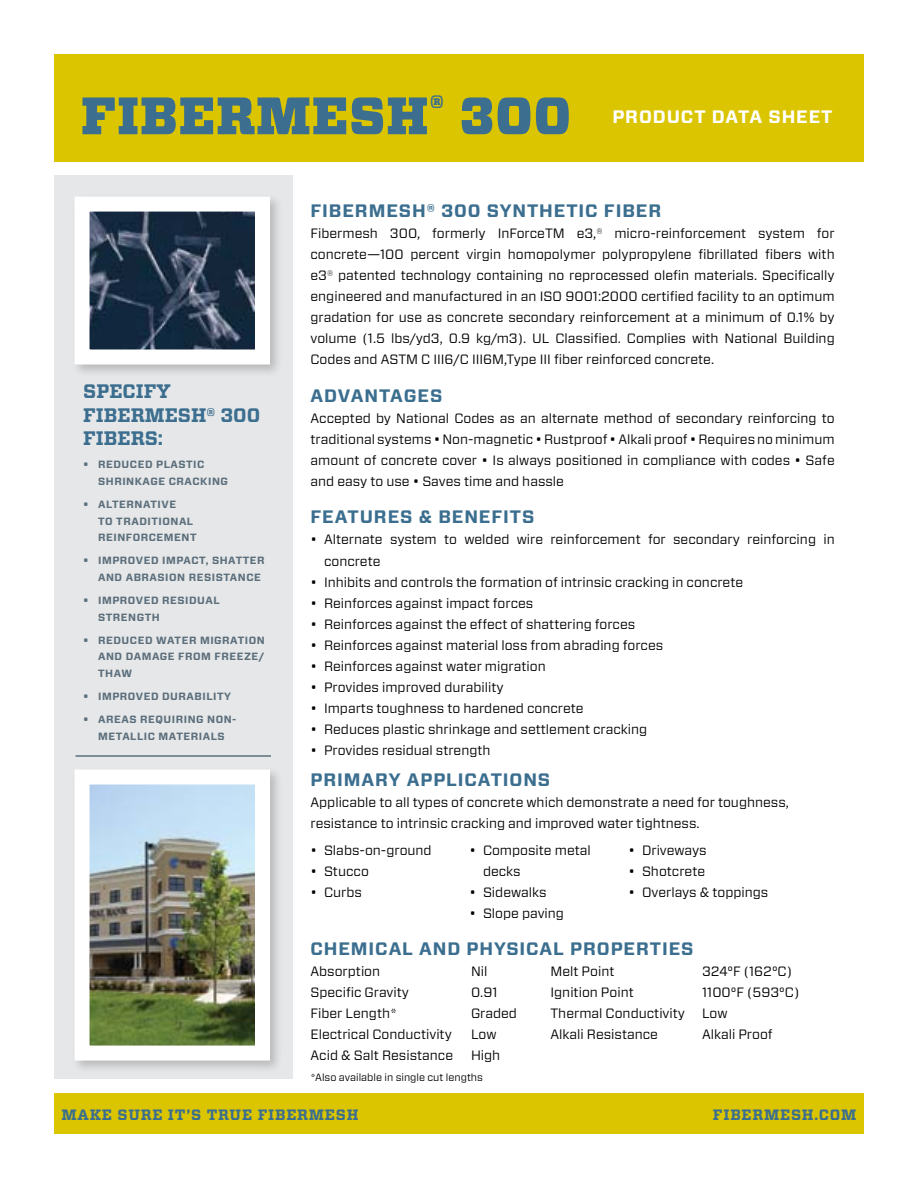
<style>
.page{position:relative;width:918px;height:1188px;background:#fff}
.page>*{position:absolute;margin:0;border:0;box-sizing:border-box;transform-origin:0 0}
.t1{font:900 52.5px "Vitesse";letter-spacing:.02em;color:#3b6e8f}
.t2{font:700 19.5px/23.4px "Vitesse";color:#3b6e8f}
.t3{font:700 18px "Vitesse Sans";letter-spacing:.05em;color:#3b6e8f}
.t4{font:700 18px "Vitesse Sans";color:#fff}
.t5{font:700 15px "Vitesse";letter-spacing:.05em;color:#3b6e8f}
.t6{font:13.5px/21px "Vitesse Sans";color:#000}
.t7{font:700 10.5px/16.5px "Vitesse Sans";letter-spacing:.05em;color:#5c6f7c}
.t8{font:10.5px "Vitesse Sans";color:#000}
</style>
<div class="page">
<div style="left:54px;top:1094px;width:810px;height:40px;background:#dbc500"></div>
<div style="left:54px;top:54px;width:810px;height:108px;background:#dbc500"></div>
<div style="left:54px;top:176px;width:238px;height:903px;background:#e6e7e8"></div>
<hr style="left:76px;top:755px;width:195px;height:2px;background:#5c6f7c">
<svg style="left:74px;top:196px;width:203px;height:175px;background:#6f7b89"></svg>
<div style="left:71px;top:766px;width:212px;height:308px;background:#e2e3e4"></div>
<img style="left:74px;top:769px;width:203px;height:298px">
<h1 class="t1" style="left:81px;top:81px;width:491px">FIBERMESH<sup>®</sup> 300</h1>
<h3 class="t4" style="left:612px;top:104px;width:28px">PRODUCT</h3>
<h3 class="t4" style="left:712px;top:104px;width:14px">DATA</h3>
<h3 class="t4" style="left:769px;top:104px;width:14px">SHEET</h3>
<h2 class="t2" style="left:83px;top:380px;width:179px">SPECIFY<br>FIBERMESH® 300<br>FIBERS:</h2>
<p class="t7" style="left:98px;top:457px;width:108px;text-indent:-15px">• REDUCED PLASTIC<br>SHRIN</p>
<p class="t7" style="left:135px;top:473px;width:17px">KAGE</p>
<p class="t7" style="left:169px;top:473px;width:9px">CRAC</p>
<p class="t7" style="left:200px;top:473px;width:15px">KING</p>
<p class="t7" style="left:98px;top:496px;width:79px;text-indent:-15px">• ALTERNATIVE<br>TO TRADITIONAL<br>REINFORCEMENT</p>
<p class="t7" style="left:98px;top:553px;width:164px;text-indent:-15px">• I MPROVED IMPACT, SHATTER<br>AND</p>
<p class="t7" style="left:126px;top:569px;width:9px">ABRASION</p>
<p class="t7" style="left:189px;top:569px;width:9px">RESISTANCE</p>
<p class="t7" style="left:98px;top:592px;width:123px;text-indent:-15px">• I MPROVED RESIDUAL<br>STRENGTH</p>
<p class="t7" style="left:98px;top:632px;width:168px;text-indent:-15px">• REDUCED WATER MIGRATION<br>AND</p>
<p class="t7" style="left:126px;top:649px;width:9px">DAMAGE</p>
<p class="t7" style="left:178px;top:649px;width:9px">FROM</p>
<p class="t7" style="left:215px;top:649px;width:8px">FREE</p>
<p class="t7" style="left:244px;top:649px;width:22px">ZE/</p>
<p class="t7" style="left:98px;top:665px;width:36px">THAW</p>
<p class="t7" style="left:83px;top:688px;width:149px">• I MPROVED DURABILITY</p>
<p class="t7" style="left:98px;top:712px;width:140px;text-indent:-15px">• AREAS REQUIRING NON-<br>METALLIC</p>
<p class="t7" style="left:159px;top:728px;width:9px">MATERIALS</p>
<h3 class="t3" style="left:310px;top:199px;width:352px">FIBERMESH® 300 SYNTHETIC FIBER</h3>
<p class="t6" style="left:310px;top:223px;width:526px;text-align:justify">Fibermesh 300, formerly InForceTM e3,® micro-reinforcement system for concrete—100 percent virgin homopolymer polypropylene fibrillated fibers with e3® patented technology containing no reprocessed olefin materials. Specifically engineered and manufactured in an ISO 9001:2000 certified facility to an optimum gradation for use as concrete secondary reinforcement at a minimum of 0.1% by volume (1.5 lbs/yd3, 0.9 kg/m3). UL Classified. Complies with National Building Codes and ASTM C III6/C III6M,Type III fiber reinforced concrete.</p>
<h3 class="t3" style="left:310px;top:383px;width:133px">ADVANTAGES</h3>
<p class="t6" style="left:310px;top:407px;width:526px;text-align:justify">Accepted by National Codes as an alternate method of secondary reinforcing to traditional systems • Non-magnetic • Rustproof • Alkali proof • Requires no minimum amount of concrete cover • Is always positioned in compliance with codes • Safe and easy to use • Saves time and hassle</p>
<h3 class="t3" style="left:310px;top:505px;width:225px">FEATURES &amp; BENEFITS</h3>
<p class="t6" style="left:324px;top:529px;width:512px;text-indent:-14px">• Alternate system to welded wire reinforcement for secondary reinforcing in concrete</p>
<p class="t6" style="left:310px;top:571px;width:434px">• Inhibits and controls the formation of intrinsic cracking in concrete</p>
<p class="t6" style="left:310px;top:592px;width:224px">• Reinforces against impact forces</p>
<p class="t6" style="left:310px;top:613px;width:326px">• Reinforces against the effect of shattering forces</p>
<p class="t6" style="left:310px;top:634px;width:354px">• Reinforces against material loss from abrading forces</p>
<p class="t6" style="left:310px;top:655px;width:237px">• Reinforces against water migration</p>
<p class="t6" style="left:310px;top:676px;width:195px">• Provides improved durability</p>
<p class="t6" style="left:310px;top:697px;width:275px">• Imparts toughness to hardened concrete</p>
<p class="t6" style="left:310px;top:718px;width:338px">• Reduces plastic shrinkage and settlement cracking</p>
<p class="t6" style="left:310px;top:739px;width:182px">• Provides residual strength</p>
<h3 class="t3" style="left:310px;top:768px;width:241px">PRIMARY APPLICATIONS</h3>
<p class="t6" style="left:310px;top:792px;width:480px">Applicable to all types of concrete which demonstrate a need for toughness, resistance to intrinsic cracking and improved water tightness.</p>
<p class="t6" style="left:310px;top:840px;width:123px">• Slabs-on-ground</p>
<p class="t6" style="left:310px;top:861px;width:60px">• Stucco</p>
<p class="t6" style="left:310px;top:882px;width:53px">• Curbs</p>
<p class="t6" style="left:483px;top:840px;width:109px;text-indent:-14px">• Composite metal decks</p>
<p class="t6" style="left:470px;top:882px;width:79px">• Sidewalks</p>
<p class="t6" style="left:470px;top:903px;width:96px">• Slope paving</p>
<p class="t6" style="left:629px;top:840px;width:80px">• Driveways</p>
<p class="t6" style="left:629px;top:861px;width:78px">• Shotcrete</p>
<p class="t6" style="left:629px;top:882px;width:141px">• Overlays &amp; toppings</p>
<h3 class="t3" style="left:310px;top:937px;width:385px">CHEMICAL AND PHYSICAL PROPERTIES</h3>
<p class="t6" style="left:310px;top:961px;width:71px">Absorption</p>
<p class="t6" style="left:471px;top:961px;width:18px">Nil</p>
<p class="t6" style="left:551px;top:961px;width:65px">Melt Point</p>
<p class="t6" style="left:702px;top:961px;width:92px">324°F (162°C)</p>
<p class="t6" style="left:310px;top:982px;width:100px">Specific Gravity</p>
<p class="t6" style="left:471px;top:982px;width:28px">0.91</p>
<p class="t6" style="left:551px;top:982px;width:85px">Ignition Point</p>
<p class="t6" style="left:702px;top:982px;width:99px">1100°F (593°C)</p>
<p class="t6" style="left:310px;top:1003px;width:88px">Fiber Length*</p>
<p class="t6" style="left:471px;top:1003px;width:48px">Graded</p>
<p class="t6" style="left:551px;top:1003px;width:179px">Thermal Conductivity Low</p>
<p class="t6" style="left:310px;top:1024px;width:143px">Electrical Conductivity</p>
<p class="t6" style="left:471px;top:1024px;width:27px">Low</p>
<p class="t6" style="left:551px;top:1024px;width:109px">Alkali Resistance</p>
<p class="t6" style="left:702px;top:1024px;width:72px">Alkali Proof</p>
<p class="t6" style="left:310px;top:1045px;width:144px">Acid &amp; Salt Resistance</p>
<p class="t6" style="left:471px;top:1045px;width:31px">High</p>
<p class="t8" style="left:310px;top:1070px;width:174px">*Also available in single cut lengths</p>
<p class="t5" style="left:62px;top:1104px;width:209px">MAKE SURE IT’S TRUE FIBERMESH</p>
<p class="t5" style="left:713px;top:1104px;width:13px">FIBERMESH</p>
<p class="t5" style="left:815px;top:1104px;width:42px">.COM</p>
</div>
